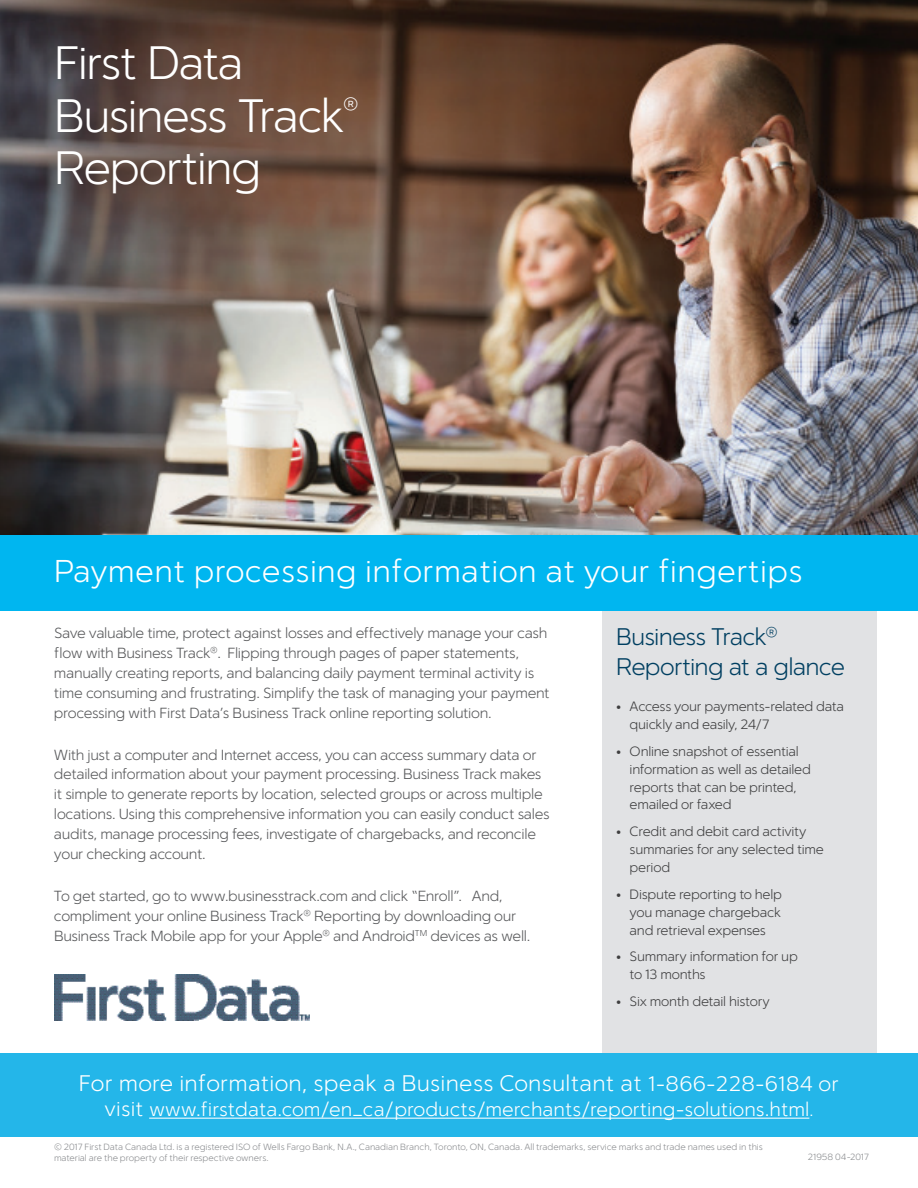
<style>
.page{position:relative;width:918px;height:1188px;background:#fff}
.page>*{position:absolute;margin:0;border:0;box-sizing:border-box;transform-origin:0 0}
.t1{font:300 46.8px/52.5px "Simple Sans";letter-spacing:-.045em;color:#fff}
.t2{font:300 31.5px "Simple Sans";letter-spacing:.01em;color:#fff}
.t3{font:300 24px/30px "Simple Sans";letter-spacing:-.035em;color:#003f61}
.t4{font:300 22.5px "Simple Sans";letter-spacing:.01em;color:#fff}
.t5{font:300 19.5px "Simple Sans";color:#fff}
.t6{font:300 17.55px "Simple Sans";color:#fff}
.t7{font:300 14.7px/20px "Simple Sans";letter-spacing:-.025em;color:#57585a}
.t8{font:300 13.5px/18px "Simple Sans";letter-spacing:-.02em;color:#3e3e3f}
.t9{font:300 9px/10.5px "Simple Sans";letter-spacing:-.005em;color:#8a8c8f}
.s1{font-size:21px}
.s2{font-size:16.5px}
</style>
<div class="page">
<img style="left:0;top:0;width:918px;height:535px">
<div style="left:603px;top:608px;width:274px;height:490px;background:#e1e2e4"></div>
<div style="left:0;top:1053px;width:918px;height:84px;background:#24b6e9"></div>
<hr style="left:149px;top:1118px;width:660px;height:1px;background:#fff">
<div style="left:0;top:535px;width:918px;height:75px;background:#00b6f0"></div>
<img style="left:54px;top:975px;width:255px;height:45px">
<h1 class="t1" style="left:54px;top:36px;width:292px">First Data<br>Business Track</h1>
<p class="t6" style="left:343px;top:93px;width:17px">®</p>
<h1 class="t1" style="left:54px;top:141px;width:209px">Reporting</h1>
<h2 class="t2" style="left:54px;top:552px;width:750px">Payment processing information at your fingertips</h2>
<p class="t7" style="left:54px;top:623px;width:497px">Save valuable time, protect against losses and effectively manage your cash flow with Business Track<sup>®</sup>. Flipping through pages of paper statements, manually creating reports, and balancing daily payment terminal activity is time consuming and frustrating. Simplify the task of managing your payment processing with First Data’s Business Track online reporting solution.</p>
<p class="t7" style="left:54px;top:744px;width:497px">With just a computer and Internet access, you can access summary data or detailed information about your payment processing. Business Track makes it simple to generate reports by location, selected groups or across multiple locations. Using this comprehensive information you can easily conduct sales audits, manage processing fees, investigate of chargebacks, and reconcile your checking account.</p>
<p class="t7" style="left:54px;top:886px;width:478px">To get started, go to www.businesstrack.com and click “Enroll”. And, compliment your online Business Track<sup>®</sup> Reporting by downloading our<br>Business Track Mobile app for your Apple<sup>®</sup> and Android<sup>TM</sup> devices as well.</p>
<h3 class="t3" style="left:616px;top:621px;width:230px">Business Track<sup>®<br></sup>Reporting at a glance</h3>
<p class="t8" style="left:630px;top:697px;width:216px;text-indent:-14px">• Access your payments-related data quickly and easily, 24/7</p>
<p class="t8" style="left:630px;top:742px;width:183px;text-indent:-14px">• Online snapshot of essential information as well as detailed reports that can be printed, emailed or faxed</p>
<p class="t8" style="left:630px;top:822px;width:196px;text-indent:-14px">• Credit and debit card activity summaries for any selected time period</p>
<p class="t8" style="left:630px;top:885px;width:154px;text-align:justify;text-indent:-14px">• Dispute reporting to help you manage chargeback and retrieval expenses</p>
<p class="t8" style="left:630px;top:947px;width:170px;text-indent:-14px">• Summary information for up to 13 months</p>
<p class="t8" style="left:616px;top:992px;width:155px">• Six month detail history</p>
<h3 class="t4" style="left:79px;top:1070px;width:762px">For more information, speak a Business Consultant at <span class="s1">1-866-228-6184 or</span></h3>
<h3 class="t5" style="left:105px;top:1098px;width:710px"><span class="s1">visit</span> www.firstdata.com/en_ca/products/merchants/reporting-solutions.html<span class="s2">.</span></h3>
<p class="t9" style="left:54px;top:1142px;width:710px">© 2017 First Data Canada Ltd. is a registered ISO of Wells Fargo Bank, N.A., Canadian Branch, Toronto, ON, Canada. All trademarks, service marks and trade names used in this material are the property of their respective owners.</p>
<p class="t9" style="left:808px;top:1152px;width:63px">21958 04-2017</p>
</div>
